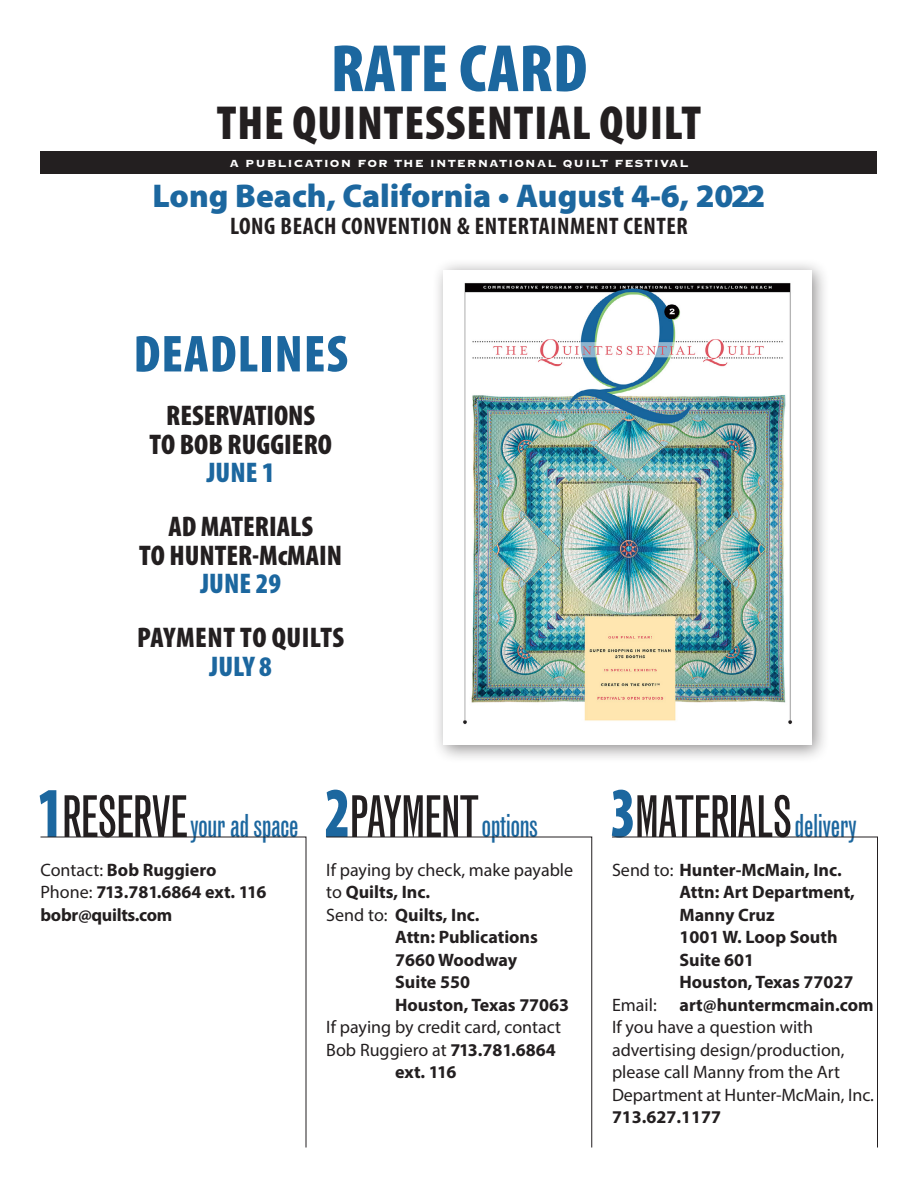
<style>
.page{position:relative;width:918px;height:1188px;background:#fff}
.page>*{position:absolute;margin:0;border:0;box-sizing:border-box;transform-origin:0 0}
.t1{font:900 condensed 67.5px "Myriad Pro";color:#1c679f}
.t2{font:extra-condensed 57px "Grotesque";letter-spacing:-.02em;color:#231f20}
.t3{font:900 condensed 52.5px "Myriad Pro";letter-spacing:.02em;color:#1c679f}
.t4{font:900 condensed 48px "Myriad Pro";letter-spacing:.02em;color:#231f20}
.t5{font:900 33px "Myriad Pro";color:#1c679f}
.t6{font:extra-condensed 31.5px "Grotesque";letter-spacing:-.02em;color:#1c679f}
.t7{font:900 condensed 28.5px "Myriad Pro";color:#231f20}
.t8{font:900 condensed 28.5px "Myriad Pro";color:#1c679f}
.t9{font:900 condensed 28.5px "Myriad Pro";letter-spacing:.02em;color:#231f20}
.t10{font:700 condensed 24px "Myriad Pro";letter-spacing:.025em;color:#231f20}
.t11{font:700 18px "Myriad Pro";color:#231f20}
.t12{font:18px/22.5px "Myriad Pro";color:#231f20}
.t13{font:700 18px "Myriad Pro";letter-spacing:-.02em;color:#231f20}
.t14{font:13.5px "Copperplate Thirty Three BC";letter-spacing:.075em;color:#fff}
.s1{font-family:"Myriad Pro";font-weight:900;font-stretch:condensed;font-size:72px}
.s2{font-size:57px;color:#231f20}
.s3{font-family:"Myriad Pro";font-weight:900;font-stretch:condensed;font-size:72px;color:#1c679f}
.s4{font-size:31.5px;color:#1c679f}
.s5{font-weight:700}
.s6{font-weight:400}
</style>
<div class="page">
<svg style="left:40px;top:836px;width:267px;height:312px"></svg>
<svg style="left:326px;top:836px;width:266px;height:312px"></svg>
<svg style="left:612px;top:836px;width:266px;height:312px"></svg>
<div style="left:40px;top:151px;width:838px;height:22px;background:#231f20"></div>
<div style="left:432px;top:258px;width:398px;height:506px;background:#231f20;opacity:.5"></div>
<img style="left:444px;top:270px;width:367px;height:475px">
<p class="t1" style="left:331px;top:25px;width:258px">RATE CARD</p>
<p class="t4" style="left:217px;top:92px;width:486px">THE QUINTESSENTIAL QUILT</p>
<p class="t14" style="left:229px;top:157px;width:461px">A PUBLICATION FOR THE INTERNATIONAL QUILT FESTIVAL</p>
<p class="t5" style="left:152px;top:174px;width:615px">Long Beach, California • August 4-6, 2022</p>
<p class="t10" style="left:230px;top:211px;width:459px">LONG BEACH CONVENTION &amp; ENTERTAINMENT CENTER</p>
<p class="t3" style="left:134px;top:320px;width:216px">DEADLINES</p>
<p class="t7" style="left:166px;top:398px;width:151px">RESERVATIONS</p>
<p class="t7" style="left:149px;top:426px;width:184px">TO BOB RUGGIERO</p>
<p class="t8" style="left:207px;top:455px;width:69px">JUNE 1</p>
<p class="t7" style="left:168px;top:509px;width:146px">AD MATERIALS</p>
<p class="t7" style="left:139px;top:537px;width:205px">TO HUNTER-McMAIN</p>
<p class="t8" style="left:200px;top:566px;width:82px">JUNE 29</p>
<p class="t9" style="left:137px;top:620px;width:209px">PAYMENT TO QUILTS</p>
<p class="t8" style="left:210px;top:648px;width:64px">JULY 8</p>
<p class="t6" style="left:38px;top:807px;width:263px"><span class="s1">1</span><span class="s2">RESERVE</span>your ad space</p>
<p class="t2" style="left:325px;top:783px;width:215px"><span class="s3">2</span>PAYMENT<span class="s4">options</span></p>
<p class="t2" style="left:610px;top:783px;width:248px"><span class="s3">3</span>MATERIALS<span class="s4">delivery</span></p>
<p class="t12" style="left:326px;top:858px;width:248px">If paying by check, make payable to <span class="s5">Quilts, Inc.</span></p>
<p class="t11" style="left:326px;top:903px;width:155px"><span class="s6">Send to:</span> Quilts, Inc.</p>
<p class="t11" style="left:395px;top:925px;width:144px">Attn: Publications</p>
<p class="t11" style="left:395px;top:948px;width:124px">7660 Woodway</p>
<p class="t11" style="left:395px;top:970px;width:76px">Suite 550</p>
<p class="t11" style="left:395px;top:993px;width:176px">Houston, Texas 77063</p>
<p class="t12" style="left:326px;top:1015px;width:236px">If paying by credit card, contact</p>
<p class="t12" style="left:326px;top:1038px;width:231px">Bob Ruggiero at <span class="s5">713.781.6864</span></p>
<p class="t11" style="left:395px;top:1060px;width:63px">ext. 116</p>
<p class="t11" style="left:40px;top:858px;width:177px"><span class="s6">Contact:</span> Bob Ruggiero</p>
<p class="t11" style="left:40px;top:880px;width:228px"><span class="s6">Phone:</span> 713.781.6864 ext. 116</p>
<p class="t13" style="left:40px;top:903px;width:133px">bobr@quilts.com</p>
<p class="t11" style="left:612px;top:858px;width:231px"><span class="s6">Send to:</span> Hunter-McMain, Inc.</p>
<p class="t11" style="left:680px;top:880px;width:177px">Attn: Art Department,</p>
<p class="t11" style="left:680px;top:903px;width:96px">Manny Cruz</p>
<p class="t11" style="left:680px;top:925px;width:160px">1001 W. Loop South</p>
<p class="t11" style="left:680px;top:948px;width:76px">Suite 601</p>
<p class="t11" style="left:680px;top:970px;width:176px">Houston, Texas 77027</p>
<p class="t12" style="left:612px;top:993px;width:46px">Email:</p>
<p class="t11" style="left:680px;top:993px;width:196px">art@huntermcmain.com</p>
<p class="t12" style="left:612px;top:1015px;width:203px">If you have a question with</p>
<p class="t12" style="left:612px;top:1038px;width:263px">advertising design/production, please call Manny from the Art<br>Department at Hunter-McMain, Inc.<br><span class="s5">713.627.1177</span></p>
</div>
